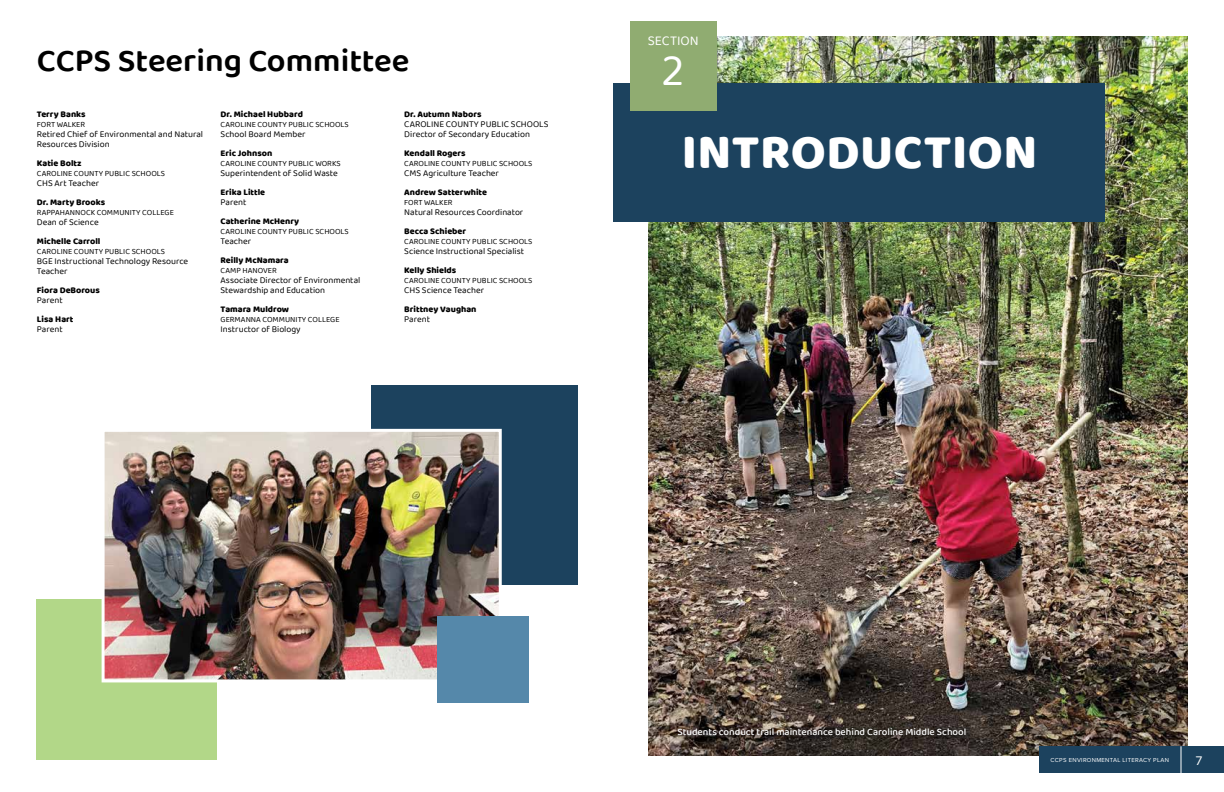
<style>
.page{position:relative;width:1224px;height:792px;background:#fff}
.page>*{position:absolute;margin:0;border:0;box-sizing:border-box;transform-origin:0 0}
.t1{font:50px "Baloo Bhaijaan";letter-spacing:.01em;color:#fff}
.t2{font:45px "Baloo Tamma 2";color:#fff}
.t3{font:600 33px "Baloo Thambi 2";color:#000}
.t4{font:13.5px "Baloo Tamma 2";color:#fff}
.t5{font:12px "Lato";color:#fff}
.t6{font:500 10px "Baloo Thambi 2";color:#fff}
.t7{font:9px/10px "Baloo Tamma 2";color:#000}
.t8{font:9px "Baloo Bhaijaan";color:#000}
.t9{font:8px "Baloo Tamma 2";color:#000}
.t10{font:6px "Proxima Nova";letter-spacing:.05em;color:#fff}
</style>
<div class="page">
<div style="left:371px;top:385px;width:207px;height:200px;background:#1c425e"></div>
<div style="left:36px;top:599px;width:180px;height:161px;background:#b2d788"></div>
<img style="left:106px;top:433px;width:392px;height:245px">
<div style="left:102px;top:429px;width:400px;height:253px;border:3px solid #fff"></div>
<div style="left:437px;top:616px;width:92px;height:87px;background:#58a"></div>
<img style="left:649px;top:37px;width:538px;height:718px">
<div style="left:613px;top:83px;width:491px;height:139px;background:#1c425e"></div>
<div style="left:630px;top:21px;width:87px;height:90px;background:#90ac71"></div>
<div style="left:676px;top:726px;width:298px;height:17px;background:#000;opacity:.75"></div>
<div style="left:1040px;top:746px;width:184px;height:27px;background:#1c425e"></div>
<svg style="left:1181px;top:746px;width:1px;height:27px"></svg>
<h3 class="t3" style="left:37px;top:36px;width:374px">CCPS Steering Committee</h3>
<p class="t8" style="left:37px;top:108px;width:50px">Terry Banks</p>
<p class="t9" style="left:37px;top:120px;width:50px">FORT WALKER</p>
<p class="t7" style="left:37px;top:129px;width:168px">Retired Chief of Environmental and Natural<br>Resources Division</p>
<p class="t8" style="left:37px;top:157px;width:46px">Katie Boltz</p>
<p class="t9" style="left:37px;top:169px;width:130px">CAROLINE COUNTY PUBLIC SCHOOLS</p>
<p class="t7" style="left:37px;top:178px;width:64px">CHS Art Teacher</p>
<p class="t8" style="left:37px;top:196px;width:70px">Dr. Marty Brooks</p>
<p class="t9" style="left:37px;top:208px;width:139px">RAPPAHANNOCK COMMUNITY COLLEGE</p>
<p class="t7" style="left:37px;top:217px;width:63px">Dean of Science</p>
<p class="t8" style="left:37px;top:235px;width:65px">Michelle Carroll</p>
<p class="t9" style="left:37px;top:247px;width:130px">CAROLINE COUNTY PUBLIC SCHOOLS</p>
<p class="t7" style="left:37px;top:256px;width:153px">BGE Instructional Technology Resource<br>Teacher</p>
<p class="t8" style="left:37px;top:284px;width:64px">Fiora DeBorous</p>
<p class="t7" style="left:37px;top:295px;width:27px">Parent</p>
<p class="t8" style="left:37px;top:313px;width:38px">Lisa Hart</p>
<p class="t7" style="left:37px;top:324px;width:27px">Parent</p>
<p class="t8" style="left:221px;top:108px;width:84px">Dr. Michael Hubbard</p>
<p class="t9" style="left:221px;top:120px;width:130px">CAROLINE COUNTY PUBLIC SCHOOLS</p>
<p class="t7" style="left:221px;top:129px;width:86px">School Board Member</p>
<p class="t8" style="left:221px;top:147px;width:53px">Eric Johnson</p>
<p class="t9" style="left:221px;top:159px;width:122px">CAROLINE COUNTY PUBLIC WORKS</p>
<p class="t7" style="left:221px;top:168px;width:119px">Superintendent of Solid Waste</p>
<p class="t8" style="left:221px;top:186px;width:46px">Erika Little</p>
<p class="t7" style="left:221px;top:197px;width:27px">Parent</p>
<p class="t8" style="left:221px;top:215px;width:80px">Catherine McHenry</p>
<p class="t9" style="left:221px;top:227px;width:130px">CAROLINE COUNTY PUBLIC SCHOOLS</p>
<p class="t7" style="left:221px;top:236px;width:32px">Teacher</p>
<p class="t8" style="left:221px;top:254px;width:70px">Reilly McNamara</p>
<p class="t9" style="left:221px;top:266px;width:58px">CAMP HANOVER</p>
<p class="t7" style="left:221px;top:275px;width:141px">Associate Director of Environmental<br>Stewardship and Education</p>
<p class="t8" style="left:221px;top:303px;width:70px">Tamara Muldrow</p>
<p class="t9" style="left:221px;top:315px;width:121px">GERMANNA COMMUNITY COLLEGE</p>
<p class="t7" style="left:221px;top:324px;width:82px">Instructor of Biology</p>
<p class="t8" style="left:404px;top:108px;width:79px">Dr. Autumn Nabors</p>
<p class="t7" style="left:404px;top:119px;width:146px">CAROLINE COUNTY PUBLIC SCHOOLS<br>Director of Secondary Education</p>
<p class="t8" style="left:404px;top:147px;width:63px">Kendall Rogers</p>
<p class="t9" style="left:404px;top:159px;width:130px">CAROLINE COUNTY PUBLIC SCHOOLS</p>
<p class="t7" style="left:404px;top:168px;width:96px">CMS Agriculture Teacher</p>
<p class="t8" style="left:404px;top:186px;width:84px">Andrew Satterwhite</p>
<p class="t9" style="left:404px;top:198px;width:50px">FORT WALKER</p>
<p class="t7" style="left:404px;top:207px;width:121px">Natural Resources Coordinator</p>
<p class="t8" style="left:404px;top:225px;width:63px">Becca Schieber</p>
<p class="t9" style="left:404px;top:237px;width:130px">CAROLINE COUNTY PUBLIC SCHOOLS</p>
<p class="t7" style="left:404px;top:246px;width:121px">Science Instructional Specialist</p>
<p class="t8" style="left:404px;top:264px;width:54px">Kelly Shields</p>
<p class="t9" style="left:404px;top:276px;width:130px">CAROLINE COUNTY PUBLIC SCHOOLS</p>
<p class="t7" style="left:404px;top:285px;width:81px">CHS Science Teacher</p>
<p class="t8" style="left:404px;top:303px;width:74px">Brittney Vaughan</p>
<p class="t7" style="left:404px;top:314px;width:27px">Parent</p>
<h3 class="t4" style="left:648px;top:33px;width:53px">SECTION</h3>
<h2 class="t2" style="left:662px;top:43px;width:24px">2</h2>
<h1 class="t1" style="left:682px;top:115px;width:357px">INTRODUCTION</h1>
<p class="t6" style="left:677px;top:725px;width:290px">Students conduct trail maintenance behind Caroline Middle School</p>
<p class="t10" style="left:1051px;top:755px;width:120px">CCPS ENVIRONMENTAL LITERACY PLAN</p>
<h3 class="t5" style="left:1196px;top:752px;width:8px">7</h3>
</div>
